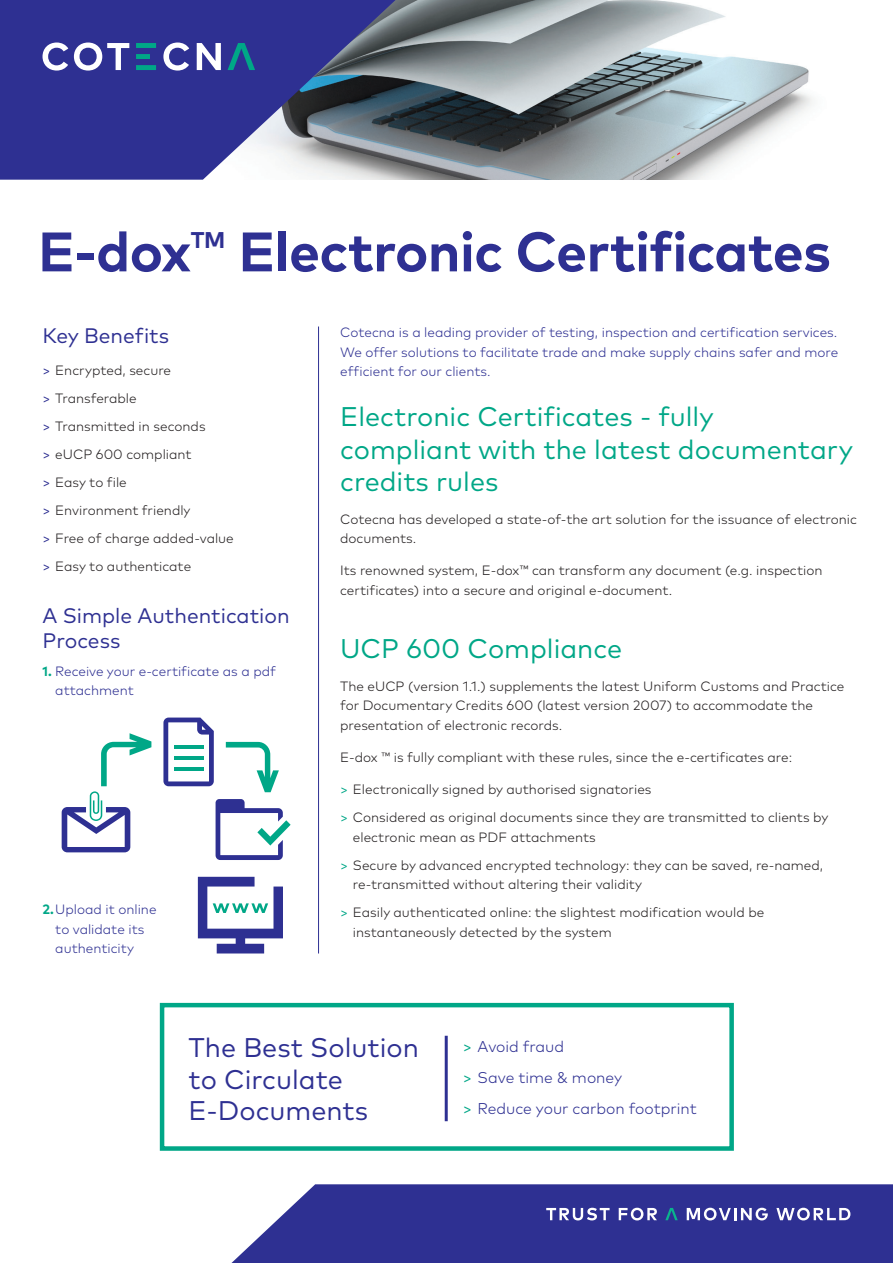
<style>
.page{position:relative;width:893px;height:1263px;background:#fff}
.page>*{position:absolute;margin:0;border:0;box-sizing:border-box;transform-origin:0 0}
.t1{font:700 55.5px "Mark Pro";letter-spacing:-.01em;color:#2e3092}
.t2{font:27px/32.4px "Mark Pro";color:#00a787}
.t3{font:27px/31.5px "Mark Pro";color:#2e3092}
.t4{font:700 22.8px "Mark Pro";color:#2e3092}
.t5{font:21px/25.2px "Mark Pro";color:#2e3092}
.t6{font:300 15.6px/31px "Mark Pro";color:#2e3092}
.t7{font:300 13.5px/28px "Mark Pro";color:#231f20}
.t8{font:300 13.5px/19.5px "Mark Pro";color:#2e3092}
.s1{font-weight:400;color:#2e3092}
.s2{font-weight:700;color:#00a787}
.s3{font-weight:400;color:#00a787}
</style>
<div class="page">
<img style="left:447px;top:0;width:365px;height:180px">
<svg style="left:0;top:0;width:447px;height:180px;background:#494d8e"></svg>
<svg style="left:228px;top:43px;width:27px;height:27px"></svg>
<svg style="left:43px;top:43px;width:25px;height:28px"></svg>
<svg style="left:74px;top:43px;width:55px;height:28px"></svg>
<svg style="left:163px;top:43px;width:26px;height:28px"></svg>
<svg style="left:197px;top:43px;width:24px;height:27px"></svg>
<svg style="left:136px;top:65px;width:20px;height:5px"></svg>
<svg style="left:136px;top:43px;width:20px;height:5px"></svg>
<svg style="left:136px;top:54px;width:14px;height:5px"></svg>
<hr style="left:318px;top:326px;width:1px;height:627px;background:#2e3092">
<svg style="left:163px;top:717px;width:51px;height:69px"></svg>
<hr style="left:174px;top:745px;width:29px;height:4px;background:#00a787">
<hr style="left:174px;top:756px;width:29px;height:4px;background:#00a787">
<hr style="left:174px;top:767px;width:29px;height:4px;background:#00a787">
<svg style="left:198px;top:877px;width:85px;height:76px"></svg>
<svg style="left:216px;top:799px;width:75px;height:61px"></svg>
<svg style="left:62px;top:733px;width:89px;height:119px"></svg>
<svg style="left:226px;top:742px;width:53px;height:50px"></svg>
<div style="left:160px;top:1003px;width:574px;height:148px;border:4px solid #00a787"></div>
<hr style="left:445px;top:1036px;width:3px;height:85px;background:#2e3092">
<svg style="left:231px;top:1184px;width:662px;height:79px;background:#3d3f9a"></svg>
<svg style="left:665px;top:1208px;width:13px;height:12px"></svg>
<svg style="left:546px;top:1208px;width:64px;height:12px"></svg>
<svg style="left:619px;top:1208px;width:38px;height:12px"></svg>
<svg style="left:687px;top:1208px;width:81px;height:12px"></svg>
<svg style="left:776px;top:1208px;width:74px;height:12px"></svg>
<h1 class="t1" style="left:38px;top:210px;width:155px">E-dox</h1>
<h3 class="t4" style="left:191px;top:222px;width:36px">TM</h3>
<h1 class="t1" style="left:238px;top:210px;width:594px">Electronic Certificates</h1>
<h3 class="t5" style="left:43px;top:321px;width:128px">Key Benefits</h3>
<p class="t7" style="left:43px;top:355px;width:193px"><span class="s1">&gt;</span> Encrypted, secure<br><span class="s1">&gt;</span> Transferable<br><span class="s1">&gt;</span> Transmitted in seconds<br><span class="s1">&gt;</span> eUCP 600 compliant<br><span class="s1">&gt;</span> Easy to file<br><span class="s1">&gt;</span> Environment friendly<br><span class="s1">&gt;</span> Free of charge added-value <span class="s1">&gt;</span> Easy to authenticate</p>
<h3 class="t5" style="left:43px;top:601px;width:249px">A Simple Authentication<br>Process</h3>
<p class="t8" style="left:55px;top:660px;width:222px;text-indent:-13px"><span class="s2">1.</span> Receive your e-certificate as a pdf attachment</p>
<p class="t8" style="left:55px;top:899px;width:103px;text-indent:-13px"><span class="s2">2.</span>Upload it online to validate its authenticity</p>
<p class="t8" style="left:340px;top:322px;width:500px;text-align:justify">Cotecna is a leading provider of testing, inspection and certification services.<br>We offer solutions to facilitate trade and make supply chains safer and more efficient for our clients.</p>
<h2 class="t2" style="left:340px;top:399px;width:514px">Electronic Certificates - fully<br>compliant with the latest documentary credits rules</h2>
<p class="t7" style="left:340px;top:508px;width:518px;line-height:19.5px">Cotecna has developed a state-of-the art solution for the issuance of electronic documents.</p>
<p class="t7" style="left:340px;top:560px;width:484px;line-height:19.5px">Its renowned system, E-dox™ can transform any document (e.g. inspection certificates) into a secure and original e-document.</p>
<h2 class="t2" style="left:340px;top:630px;width:283px">UCP 600 Compliance</h2>
<p class="t7" style="left:340px;top:675px;width:506px;line-height:19.5px">The eUCP (version 1.1.) supplements the latest Uniform Customs and Practice for Documentary Credits 600 (latest version 2007) to accommodate the presentation of electronic records.</p>
<p class="t7" style="left:340px;top:742px;width:454px">E-dox ™ is fully compliant with these rules, since the e-certificates are:</p>
<p class="t7" style="left:340px;top:774px;width:490px"><span class="s3">&gt;</span> Electronically signed by authorised signatories<br><span class="s3">&gt;</span> Considered as original documents since they are transmitted to clients by</p>
<p class="t7" style="left:340px;top:822px;width:484px;text-indent:13px">electronic mean as PDF attachments<br><span class="s3">&gt;</span> Secure by advanced encrypted technology: they can be saved, re-named,</p>
<p class="t7" style="left:340px;top:869px;width:426px;text-indent:13px">re-transmitted without altering their validity<br><span class="s3">&gt;</span> Easily authenticated online: the slightest modification would be</p>
<p class="t7" style="left:353px;top:917px;width:260px">instantaneously detected by the system</p>
<h2 class="t3" style="left:189px;top:1030px;width:232px">The Best Solution to Circulate<br>E-Documents</h2>
<p class="t6" style="left:463px;top:1030px;width:236px"><span class="s3">&gt;</span> Avoid fraud<br><span class="s3">&gt;</span> Save time &amp; money<br><span class="s3">&gt;</span> Reduce your carbon footprint</p>
</div>
